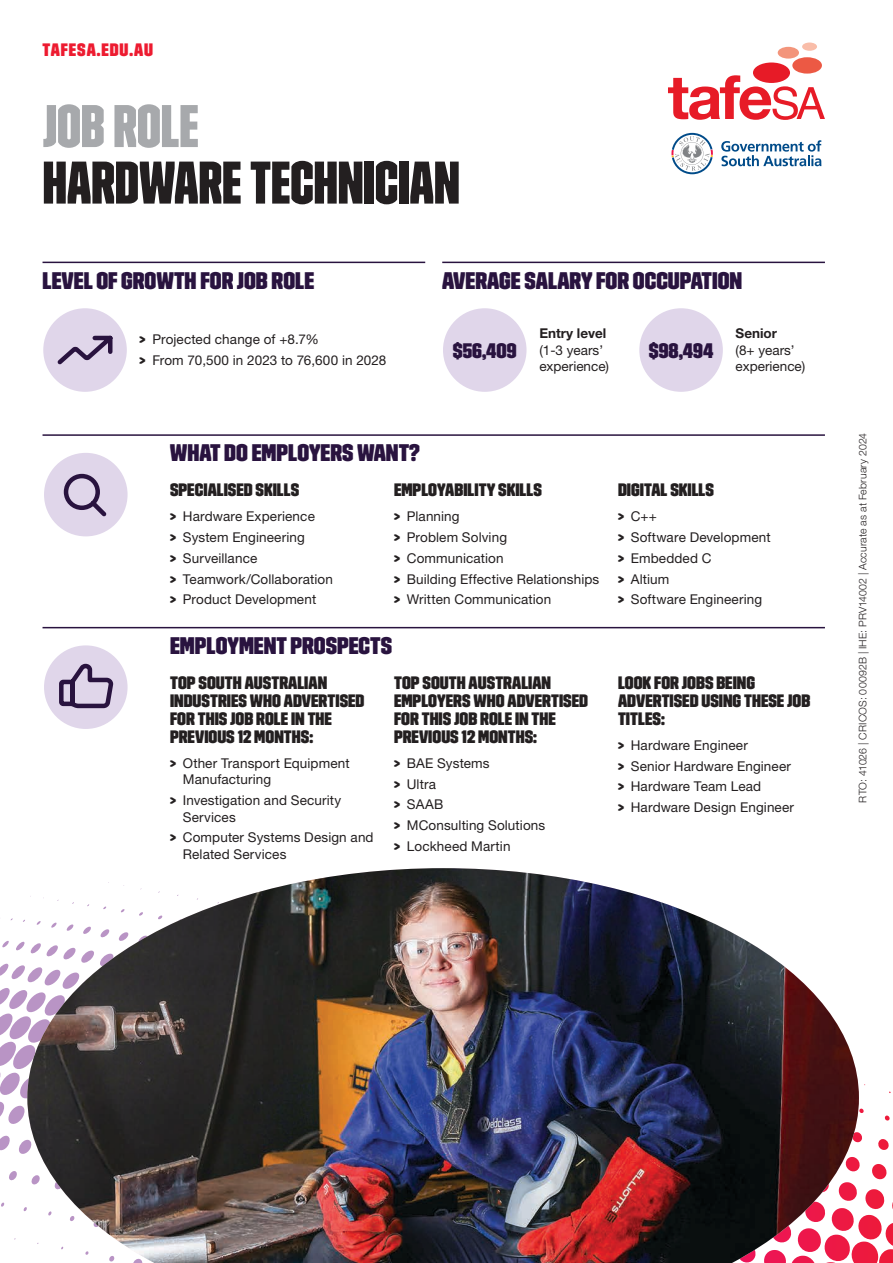
<style>
.page{position:relative;width:893px;height:1263px;background:#fff}
.page>*{position:absolute;margin:0;border:0;box-sizing:border-box;transform-origin:0 0}
.t1{font:60px "Trim Poster Lean";letter-spacing:-.005em;color:#231f20}
.t2{font:60px "Trim Poster Lean";letter-spacing:-.005em;color:#a7a9ac}
.t3{font:24px "Trim Poster Average";color:#29133f}
.t4{font:21px "Trim Poster Average";color:#29133f}
.t5{font:18px/18px "Trim Poster Average";color:#231f20}
.t6{font:18px "Trim Poster Average";letter-spacing:.05em;color:#ed1b30}
.t7{font:13.5px/20.7px "Helvetica Neue LT Std";letter-spacing:.01em;color:#231f20}
.t8{font:700 13.5px "Helvetica Neue LT Std";color:#231f20}
.t9{font:300 10.5px "Helvetica Neue LT Std";letter-spacing:.015em;color:#231f20}
.s1{font-family:"Trim Poster Average"}
</style>
<div class="page">
<hr style="left:43px;top:262px;width:382px;height:1px;background:#29133f">
<hr style="left:442px;top:262px;width:383px;height:1px;background:#29133f">
<div style="left:443px;top:308px;width:83px;height:84px;background:#e0d6ea;border-radius:50%"></div>
<div style="left:43px;top:308px;width:84px;height:84px;background:#e0d6ea;border-radius:50%"></div>
<svg style="left:57px;top:335px;width:56px;height:30px"></svg>
<div style="left:639px;top:308px;width:84px;height:84px;background:#e0d6ea;border-radius:50%"></div>
<img style="left:27px;top:868px;width:832px;height:395px">
<hr style="left:43px;top:434px;width:782px;height:2px;background:#29133f">
<hr style="left:43px;top:627px;width:782px;height:1px;background:#29133f">
<div style="left:44px;top:453px;width:84px;height:83px;background:#e0d6ea;border-radius:50%"></div>
<svg style="left:63px;top:473px;width:44px;height:44px"></svg>
<div style="left:44px;top:645px;width:84px;height:84px;background:#e0d6ea;border-radius:50%"></div>
<svg style="left:59px;top:663px;width:56px;height:66px"></svg>
<svg style="left:668px;top:75px;width:157px;height:45px"></svg>
<div style="left:753px;top:63px;width:37px;height:20px;background:#e71b27;border-radius:50%"></div>
<div style="left:792px;top:57px;width:30px;height:17px;background:#ec5944;border-radius:50%"></div>
<div style="left:778px;top:47px;width:21px;height:12px;background:#f3957b;border-radius:50%"></div>
<div style="left:802px;top:43px;width:15px;height:8px;background:#f9bda9;border-radius:50%"></div>
<svg style="left:721px;top:140px;width:100px;height:26px"></svg>
<svg style="left:671px;top:133px;width:42px;height:41px"></svg>
<h3 class="t6" style="left:43px;top:41px;width:112px">TAFESA.EDU.AU</h3>
<h1 class="t2" style="left:43px;top:97px;width:158px">JOB ROLE</h1>
<h1 class="t1" style="left:43px;top:153px;width:419px">HARDWARE TECHNICIAN</h1>
<h2 class="t3" style="left:43px;top:268px;width:273px">LEVEL OF GROWTH FOR JOB ROLE</h2>
<h2 class="t3" style="left:442px;top:268px;width:301px">AVERAGE SALARY FOR OCCUPATION</h2>
<p class="t8" style="left:539px;top:325px;width:69px">Entry level</p>
<p class="t7" style="left:539px;top:342px;width:71px;line-height:16.5px">(1-3 years’ experience)</p>
<p class="t8" style="left:736px;top:325px;width:43px">Senior</p>
<p class="t7" style="left:736px;top:342px;width:71px;line-height:16.5px">(8+ years’ experience)</p>
<p class="t7" style="left:140px;top:329px;width:248px"><span class="s1">&gt;</span> Projected change of +8.7%<br><span class="s1">&gt;</span> From 70,500 in 2023 to 76,600 in 2028</p>
<h3 class="t4" style="left:453px;top:340px;width:65px">$56,409</h3>
<h3 class="t4" style="left:649px;top:340px;width:66px">$98,494</h3>
<h2 class="t3" style="left:170px;top:441px;width:252px">WHAT DO EMPLOYERS WANT?</h2>
<h3 class="t5" style="left:170px;top:481px;width:131px">SPECIALISED SKILLS</h3>
<p class="t7" style="left:170px;top:506px;width:164px"><span class="s1">&gt;</span> Hardware Experience<br><span class="s1">&gt;</span> System Engineering<br><span class="s1">&gt;</span> Surveillance<br><span class="s1">&gt;</span> Teamwork/Collaboration <span class="s1">&gt;</span> Product Development</p>
<h3 class="t5" style="left:394px;top:481px;width:149px">EMPLOYABILITY SKILLS</h3>
<p class="t7" style="left:394px;top:506px;width:207px"><span class="s1">&gt;</span> Planning<br><span class="s1">&gt;</span> Problem Solving<br><span class="s1">&gt;</span> Communication<br><span class="s1">&gt;</span> Building Effective Relationships <span class="s1">&gt;</span> Written Communication</p>
<h2 class="t3" style="left:170px;top:633px;width:223px">EMPLOYMENT PROSPECTS</h2>
<h3 class="t5" style="left:170px;top:674px;width:196px">TOP SOUTH AUSTRALIAN<br>INDUSTRIES WHO ADVERTISED<br>FOR THIS JOB ROLE IN THE<br>PREVIOUS 12 MONTHS:</h3>
<p class="t7" style="left:183px;top:755px;width:168px;line-height:16.5px;text-indent:-13px"><span class="s1">&gt;</span> Other Transport Equipment<br>Manufacturing</p>
<p class="t7" style="left:183px;top:792px;width:160px;line-height:16.5px;text-indent:-13px"><span class="s1">&gt;</span> Investigation and Security<br>Services</p>
<p class="t7" style="left:183px;top:829px;width:192px;line-height:16.5px;text-indent:-13px"><span class="s1">&gt;</span> Computer Systems Design and<br>Related Services</p>
<h3 class="t5" style="left:394px;top:674px;width:196px">TOP SOUTH AUSTRALIAN<br>EMPLOYERS WHO ADVERTISED<br>FOR THIS JOB ROLE IN THE<br>PREVIOUS 12 MONTHS:</h3>
<p class="t7" style="left:394px;top:753px;width:153px"><span class="s1">&gt;</span> BAE Systems<br><span class="s1">&gt;</span> Ultra<br><span class="s1">&gt;</span> SAAB<br><span class="s1">&gt;</span> MConsulting Solutions <span class="s1">&gt;</span> Lockheed Martin</p>
<h3 class="t5" style="left:618px;top:481px;width:97px">DIGITAL SKILLS</h3>
<p class="t7" style="left:618px;top:506px;width:154px"><span class="s1">&gt;</span> C++<br><span class="s1">&gt;</span> Software Development <span class="s1">&gt;</span> Embedded C<br><span class="s1">&gt;</span> Altium<br><span class="s1">&gt;</span> Software Engineering</p>
<h3 class="t5" style="left:618px;top:674px;width:194px">LOOK FOR JOBS BEING<br>ADVERTISED USING THESE JOB<br>TITLES:</h3>
<p class="t7" style="left:618px;top:735px;width:178px"><span class="s1">&gt;</span> Hardware Engineer<br><span class="s1">&gt;</span> Senior Hardware Engineer <span class="s1">&gt;</span> Hardware Team Lead<br><span class="s1">&gt;</span> Hardware Design Engineer</p>
<p class="t9" style="left:856px;top:802px;width:371px;rotate:-90deg">RTO: 41026 | CRICOS: 00092B | IHE: PRV14002 | Accurate as at February 2024</p>
</div>
